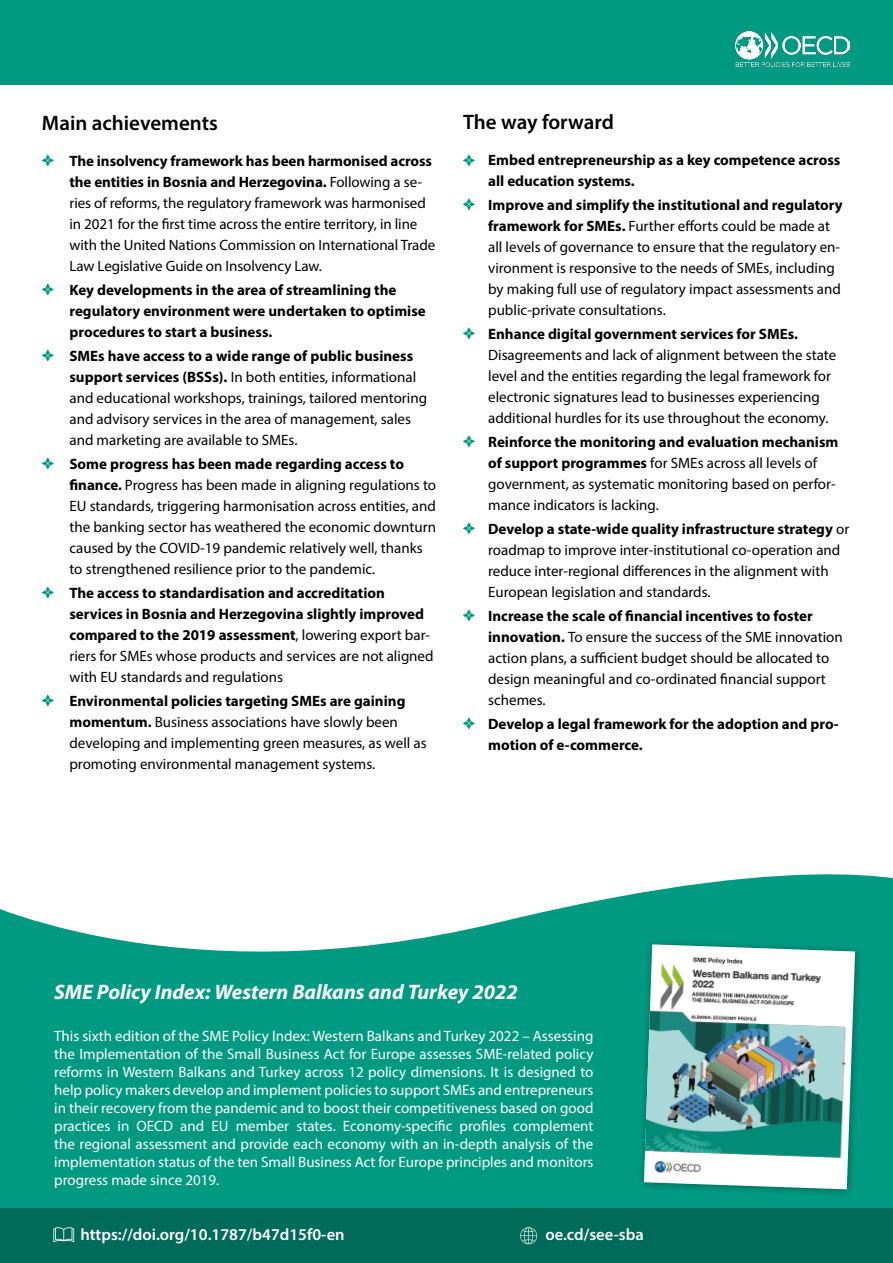
<style>
.page{position:relative;width:893px;height:1263px;background:#fff}
.page>*{position:absolute;margin:0;border:0;box-sizing:border-box;transform-origin:0 0}
.t1{font:italic 700 21px "Myriad Pro";color:#fff}
.t2{font:600 21px "Myriad Pro";color:#000}
.t3{font:600 16.5px "Myriad Pro";color:#fff}
.t4{font:15px/21px "Myriad Pro";color:#000}
.t5{font:15px/18px "Myriad Pro";color:#fff;text-align:justify}
.t6{font:700 15px/21px "Myriad Pro";color:#000}
.s1{font-weight:700}
.s2{font-weight:400}
</style>
<div class="page">
<div style="left:0;top:0;width:893px;height:84px;background:#009a82"></div>
<svg style="left:0;top:874px;width:893px;height:334px;fill:#009a82"></svg>
<div style="left:637px;top:938px;width:227px;height:260px;background:#000;opacity:.35"></div>
<img style="left:644px;top:944px;width:211px;height:245px">
<div style="left:0;top:1208px;width:893px;height:55px;background:#006b59"></div>
<img style="left:735px;top:31px;width:114px;height:36px">
<svg style="left:520px;top:1227px;width:17px;height:18px"></svg>
<svg style="left:53px;top:1227px;width:21px;height:15px"></svg>
<svg style="left:42px;top:154px;width:12px;height:12px"></svg>
<svg style="left:463px;top:154px;width:12px;height:12px"></svg>
<svg style="left:463px;top:198px;width:12px;height:12px"></svg>
<svg style="left:463px;top:327px;width:12px;height:12px"></svg>
<svg style="left:463px;top:435px;width:12px;height:12px"></svg>
<svg style="left:463px;top:522px;width:12px;height:12px"></svg>
<svg style="left:463px;top:609px;width:12px;height:12px"></svg>
<svg style="left:463px;top:717px;width:12px;height:12px"></svg>
<svg style="left:42px;top:283px;width:12px;height:12px"></svg>
<svg style="left:42px;top:349px;width:12px;height:12px"></svg>
<svg style="left:42px;top:457px;width:12px;height:12px"></svg>
<svg style="left:42px;top:587px;width:12px;height:11px"></svg>
<svg style="left:42px;top:695px;width:12px;height:11px"></svg>
<h1 class="t2" style="left:42px;top:109px;width:178px">Main achievements</h1>
<h1 class="t2" style="left:463px;top:108px;width:152px">The way forward</h1>
<p class="t4" style="left:69px;top:150px;width:367px"><span class="s1">The insolvency framework has been harmonised across the entities in Bosnia and Herzegovina.</span> Following a se&shy;ries of reforms, the regulatory framework was harmonised in 2021 for the first time across the entire territory, in line with the United Nations Commission on International Trade Law Legislative Guide on Insolvency Law.</p>
<p class="t6" style="left:488px;top:149px;width:354px">Embed entrepreneurship as a key competence across all education systems.</p>
<p class="t4" style="left:488px;top:194px;width:356px"><span class="s1">Improve and simplify the institutional and regulatory framework for SMEs.</span> Further efforts could be made at all levels of governance to ensure that the regulatory en&shy;vironment is responsive to the needs of SMEs, including by making full use of regulatory impact assessments and public-private consultations.</p>
<p class="t6" style="left:488px;top:323px;width:311px">Enhance digital government services for SMEs.</p>
<p class="t4" style="left:488px;top:344px;width:350px">Disagreements and lack of alignment between the state level and the entities regarding the legal framework for electronic signatures lead to businesses experiencing additional hurdles for its use throughout the economy.</p>
<p class="t4" style="left:488px;top:431px;width:352px"><span class="s1">Reinforce the monitoring and evaluation mechanism of support programmes</span> for SMEs across all levels of government, as systematic monitoring based on perfor&shy;mance indicators is lacking.</p>
<p class="t4" style="left:488px;top:518px;width:363px"><span class="s1">Develop a state-wide quality infrastructure strategy</span> or roadmap to improve inter-institutional co-operation and reduce inter-regional differences in the alignment with European legislation and standards.</p>
<p class="t4" style="left:488px;top:605px;width:356px"><span class="s1">Increase the scale of financial incentives to foster innovation.</span> To ensure the success of the SME innovation action plans, a sufficient budget should be allocated to design meaningful and co-ordinated financial support schemes.</p>
<p class="t6" style="left:488px;top:713px;width:352px">Develop a legal framework for the adoption and pro&shy;motion of e-commerce.</p>
<p class="t6" style="left:69px;top:279px;width:358px">Key developments in the area of streamlining the regulatory environment were undertaken to optimise procedures to start a business.</p>
<p class="t4" style="left:69px;top:345px;width:359px"><span class="s1">SMEs have access to a wide range of public business support services (BSSs).</span> In both entities, informational and educational workshops, trainings, tailored mentoring and advisory services in the area of management, sales and marketing are available to SMEs.</p>
<p class="t4" style="left:69px;top:453px;width:368px"><span class="s1">Some progress has been made regarding access to finance.</span> Progress has been made in aligning regulations to EU standards, triggering harmonisation across entities, and the banking sector has weathered the economic downturn caused by the COVID-19 pandemic relatively well, thanks to strengthened resilience prior to the pandemic.</p>
<p class="t6" style="left:69px;top:582px;width:366px">The access to standardisation and accreditation services in Bosnia and Herzegovina slightly improved compared to the 2019 assessment<span class="s2">, lowering export bar&shy;riers for SMEs whose products and services are not aligned with EU standards and regulations</span></p>
<p class="t4" style="left:69px;top:690px;width:359px"><span class="s1">Environmental policies targeting SMEs are gaining momentum.</span> Business associations have slowly been developing and implementing green measures, as well as promoting environmental management systems.</p>
<h1 class="t1" style="left:54px;top:979px;width:465px">SME Policy Index: Western Balkans and Turkey 2022</h1>
<p class="t5" style="left:54px;top:1027px;width:541px">This sixth edition of the SME Policy Index: Western Balkans and Turkey 2022 – Assessing the Implementation of the Small Business Act for Europe assesses SME-related policy reforms in Western Balkans and Turkey across 12 policy dimensions. It is designed to help policy makers develop and implement policies to support SMEs and entrepreneurs in their recovery from the pandemic and to boost their competitiveness based on good practices in OECD and EU member states. Economy-specific profiles complement the regional assessment and provide each economy with an in-depth analysis of the implementation status of the ten Small Business Act for Europe principles and monitors progress made since 2019.</p>
<p class="t3" style="left:80px;top:1224px;width:266px">https://doi.org/10.1787/b47d15f0-en</p>
<p class="t3" style="left:545px;top:1224px;width:100px">oe.cd/see-sba</p>
</div>
